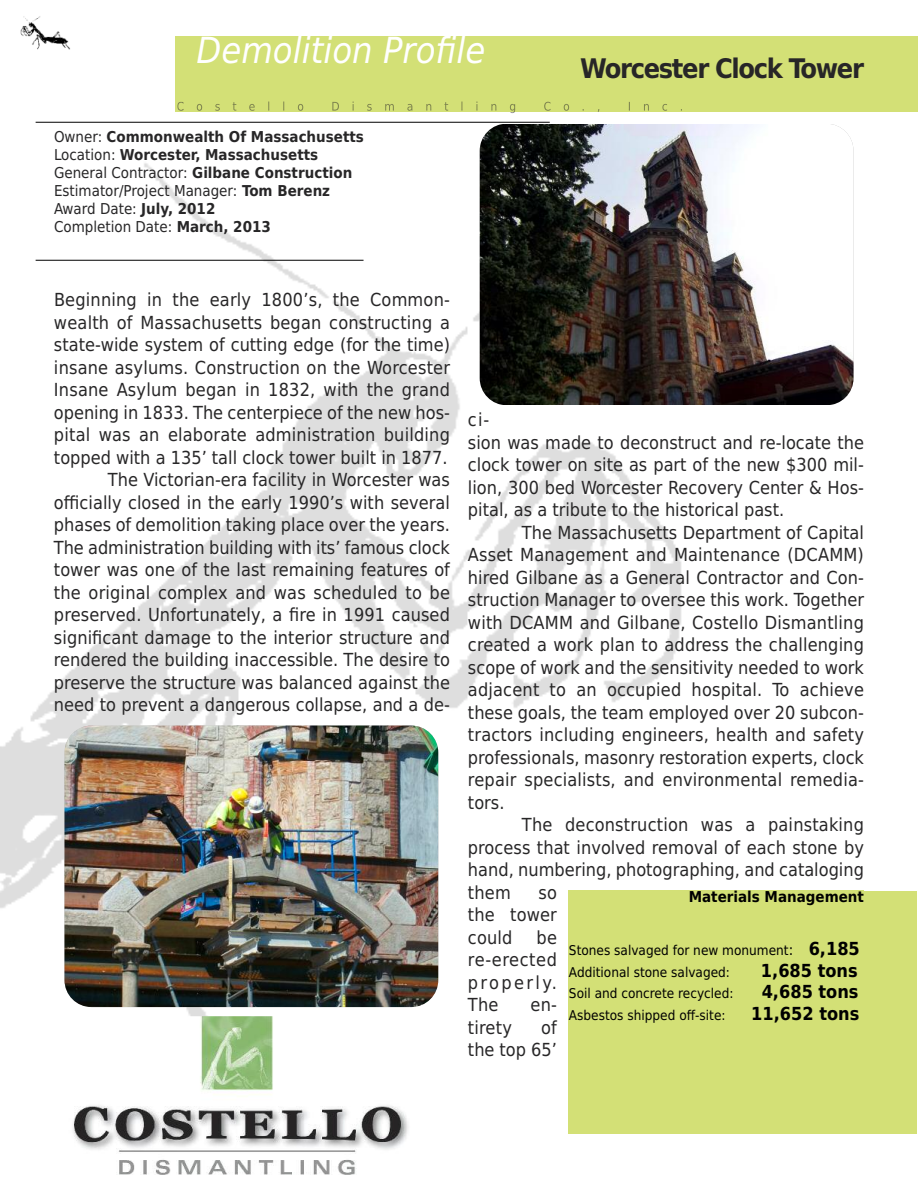
<style>
.page{position:relative;width:918px;height:1188px;background:#fff}
.page>*{position:absolute;margin:0;border:0;box-sizing:border-box;transform-origin:0 0}
.t1{font:italic 36px "DejaVu Sans Condensed";color:#fff}
.t2{font:700 27px "DejaVu Sans Condensed";letter-spacing:-.05em;color:#272627}
.t3{font:18px/22.5px "DejaVu Sans Condensed";color:#272627;text-align:justify}
.t4{font:700 18px "DejaVu Sans Condensed";color:#000}
.t5{font:700 15px/18px "DejaVu Sans Condensed";color:#272627}
.t6{font:700 15px "DejaVu Sans Condensed";color:#000}
.t7{font:13.5px/21.6px "DejaVu Sans Condensed";color:#000}
.s1{font-weight:400}
.s2{font-size:15px}
.s3{font-weight:700;font-size:18px}
</style>
<div class="page">
<img style="left:0;top:148px;width:810px;height:960px">
<div style="left:569px;top:891px;width:348px;height:243px;background:#d3e076"></div>
<hr style="left:36px;top:122px;width:514px;height:1px;background:#000">
<div style="left:175px;top:37px;width:743px;height:75px;background:#d3e076"></div>
<hr style="left:36px;top:260px;width:328px;height:1px;background:#000">
<svg style="left:177px;top:102px;width:319px;height:9px"></svg>
<img style="left:480px;top:124px;width:374px;height:281px;border-radius:27px">
<img style="left:64px;top:726px;width:374px;height:281px;border-radius:27px">
<img style="left:20px;top:16px;width:50px;height:34px">
<img style="left:69px;top:1016px;width:344px;height:159px">
<h1 class="t1" style="left:196px;top:29px;width:291px">Demolition Profile</h1>
<p class="t5" style="left:54px;top:128px;width:311px"><span class="s1">Owner:</span> Commonwealth Of Massachusetts <span class="s1">Location:</span> Worcester, Massachusetts <span class="s1">General Contractor:</span> Gilbane Construction <span class="s1">Estimator/Project Manager:</span> Tom Berenz <span class="s1">Award Date:</span> July, 2012<br><span class="s1">Completion Date:</span> March, 2013</p>
<h2 class="t2" style="left:580px;top:52px;width:285px">Worcester Clock Tower</h2>
<p class="t3" style="left:54px;top:289px;width:398px;text-align:right">Beginning in the early 1800’s, the Common&shy;wealth of Massachusetts began constructing a state-wide system of cutting edge (for the time) insane asylums. Construction on the Worcester Insane Asylum began in 1832, with the grand opening in 1833. The centerpiece of the new hos&shy;pital was an elaborate administration building topped with a 135’ tall clock tower built in 1877.<br>The Victorian-era facility in Worcester was officially closed in the early 1990’s with several phases of demolition taking place over the years.<br>The administration building with its’ famous clock tower was one of the last remaining features of the original complex and was scheduled to be preserved. Unfortunately, a fire in 1991 caused significant damage to the interior structure and rendered the building inaccessible. The desire to preserve the structure was balanced against the need to prevent a dangerous collapse, and a de-</p>
<p class="t3" style="left:468px;top:409px;width:398px;text-align:left">ci-<br>sion was made to deconstruct and re-locate the clock tower on site as part of the new $300 mil&shy;lion, 300 bed Worcester Recovery Center &amp; Hos&shy;pital, as a tribute to the historical past.</p>
<p class="t3" style="left:468px;top:522px;width:398px;text-indent:54px">The Massachusetts Department of Capital Asset Management and Maintenance (DCAMM) hired Gilbane as a General Contractor and Con&shy;struction Manager to oversee this work. Together with DCAMM and Gilbane, Costello Dismantling created a work plan to address the challenging scope of work and the sensitivity needed to work adjacent to an occupied hospital. To achieve these goals, the team employed over 20 subcon&shy;tractors including engineers, health and safety professionals, masonry restoration experts, clock repair specialists, and environmental remedia&shy;tors.</p>
<p class="t3" style="left:468px;top:814px;width:397px;text-indent:54px">The deconstruction was a painstaking process that involved removal of each stone by hand, numbering, photographing, and cataloging them</p>
<p class="t3" style="left:468px;top:882px;width:90px;text-indent:70px">so the tower could</p>
<p class="t6" style="left:689px;top:888px;width:177px">Materials Management</p>
<p class="t7" style="left:569px;top:940px;width:292px">Stones salvaged for new monument<span class="s2">:</span> <span class="s3">6,185<br></span>Additional stone salvaged:</p>
<p class="t3" style="left:468px;top:927px;width:90px;text-indent:69px">be re-erected properly.<br>The</p>
<p class="t4" style="left:761px;top:960px;width:98px">1,685 tons</p>
<p class="t7" style="left:569px;top:983px;width:166px">Soil and concrete recycled:</p>
<p class="t4" style="left:762px;top:981px;width:98px">4,685 tons</p>
<p class="t7" style="left:569px;top:1004px;width:158px">Asbestos shipped off-site:</p>
<p class="t4" style="left:751px;top:1003px;width:110px">11,652 tons</p>
<p class="t3" style="left:531px;top:994px;width:28px">en-</p>
<p class="t3" style="left:468px;top:1017px;width:45px">tirety</p>
<p class="t3" style="left:468px;top:1017px;width:90px;text-align:right">of<br>the top 65’</p>
</div>
